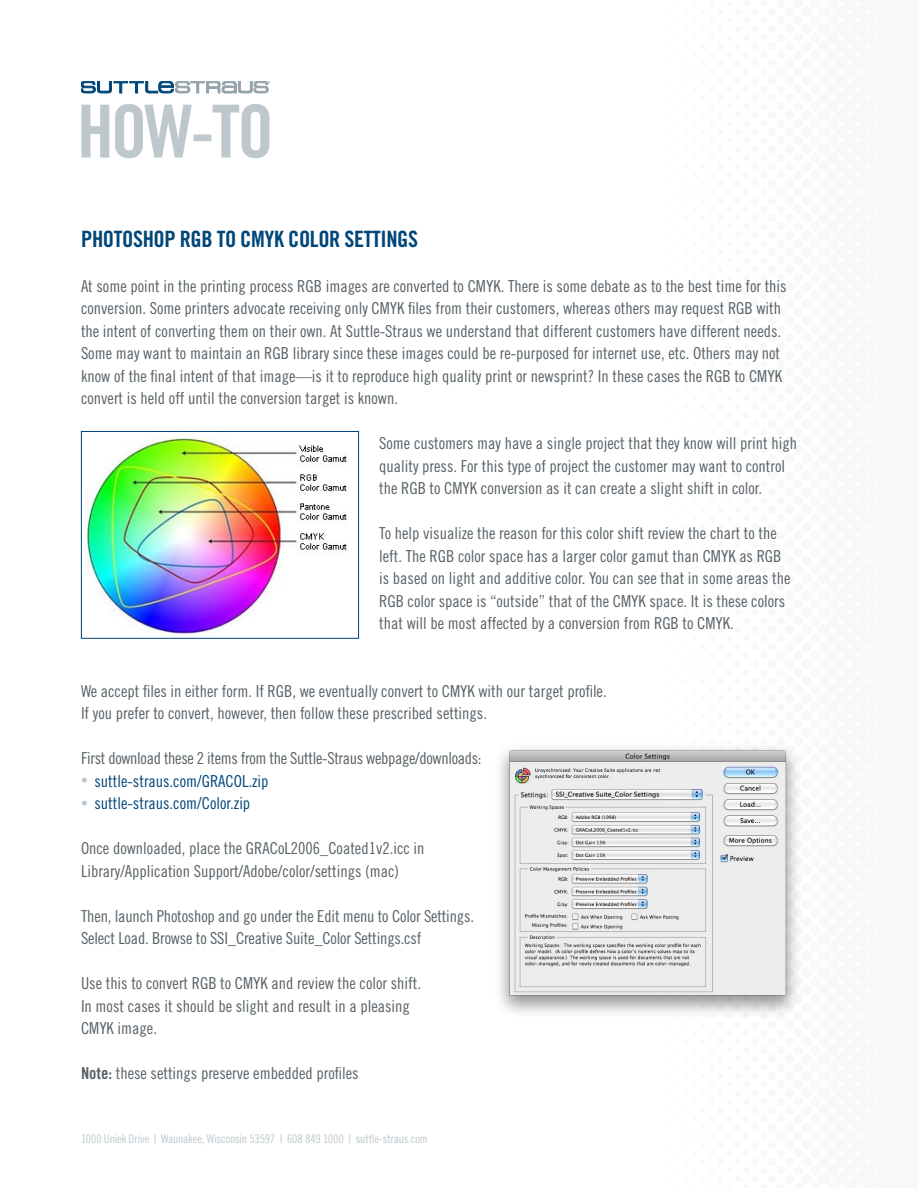
<style>
.page{position:relative;width:918px;height:1188px;background:#fff}
.page>*{position:absolute;margin:0;border:0;box-sizing:border-box;transform-origin:0 0}
.t1{font:22.5px "Trade Gothic Bold Cond Twenty";letter-spacing:-.015em;color:#004678}
.t2{font:16.5px/22.5px "Trade Gothic Cond Eighteen";color:#576066}
.t3{font:16.5px "Trade Gothic Cond Eighteen";letter-spacing:-.02em;color:#576066}
.t4{font:16.5px "Trade Gothic Cond Eighteen";color:#004678}
.t5{font:12px "Trade Gothic Cond Eighteen";letter-spacing:-.015em;color:#bec7cc}
.s1{font-size:13.5px;color:#bec7cc}
.s2{font-family:"Trade Gothic Bold Cond Twenty"}
</style>
<div class="page">
<svg style="left:81px;top:81px;width:189px;height:12px"></svg>
<svg style="left:81px;top:104px;width:188px;height:54px"></svg>
<img style="left:87px;top:438px;width:260px;height:196px">
<div style="left:81px;top:431px;width:278px;height:208px;border:1px solid #00447c"></div>
<img style="left:499px;top:746px;width:300px;height:270px">
<h1 class="t1" style="left:81px;top:225px;width:339px">PHOTOSHOP RGB TO CMYK COLOR SETTINGS</h1>
<p class="t2" style="left:81px;top:274px;width:707px">At some point in the printing process RGB images are converted to CMYK. There is some debate as to the best time for this conversion. Some printers advocate receiving only CMYK files from their customers, whereas others may request RGB with the intent of converting them on their own. At Suttle-Straus we understand that different customers have different needs.<br>Some may want to maintain an RGB library since these images could be re-purposed for internet use, etc. Others may not know of the final intent of that image—is it to reproduce high quality print or newsprint? In these cases the RGB to CMYK convert is held off until the conversion target is known.</p>
<p class="t2" style="left:379px;top:432px;width:419px">Some customers may have a single project that they know will print high quality press. For this type of project the customer may want to control the RGB to CMYK conversion as it can create a slight shift in color.</p>
<p class="t2" style="left:379px;top:522px;width:413px">To help visualize the reason for this color shift review the chart to the left. The RGB color space has a larger color gamut than CMYK as RGB is based on light and additive color. You can see that in some areas the RGB color space is “outside” that of the CMYK space. It is these colors that will be most affected by a conversion from RGB to CMYK.</p>
<p class="t2" style="left:81px;top:679px;width:527px">We accept files in either form. If RGB, we eventually convert to CMYK with our target profile.<br>If you prefer to convert, however, then follow these prescribed settings.</p>
<p class="t3" style="left:81px;top:749px;width:402px">First download these 2 items from the Suttle-Straus webpage/downloads:</p>
<p class="t4" style="left:81px;top:771px;width:189px"><span class="s1">•</span> suttle-straus.com/GRACOL.zip</p>
<p class="t4" style="left:81px;top:794px;width:171px"><span class="s1">•</span> suttle-straus.com/Color.zip</p>
<p class="t2" style="left:81px;top:837px;width:345px">Once downloaded, place the GRACoL2006_Coated1v2.icc in<br>Library/Application Support/Adobe/color/settings (mac)</p>
<p class="t2" style="left:81px;top:904px;width:395px">Then, launch Photoshop and go under the Edit menu to Color Settings.<br>Select Load. Browse to SSI_Creative Suite_Color Settings.csf</p>
<p class="t2" style="left:81px;top:972px;width:342px">Use this to convert RGB to CMYK and review the color shift.<br>In most cases it should be slight and result in a pleasing<br>CMYK image.</p>
<p class="t2" style="left:81px;top:1062px;width:279px"><span class="s2">Note:</span> these settings preserve embedded profiles</p>
<p class="t5" style="left:81px;top:1132px;width:348px">1000 Uniek Drive | Waunakee, Wisconsin 53597 | 608 849 1000 | suttle-straus.com</p>
</div>
